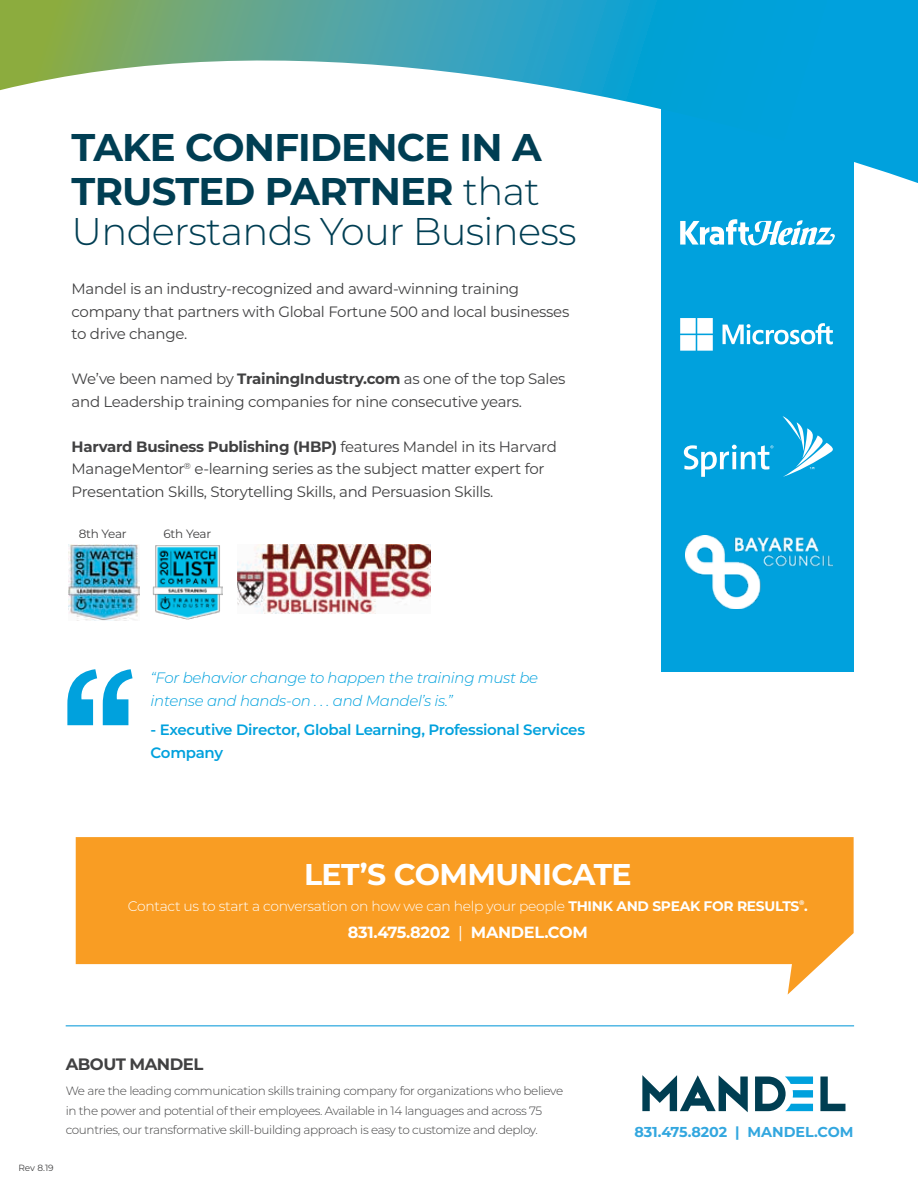
<style>
.page{position:relative;width:918px;height:1188px;background:#fff}
.page>*{position:absolute;margin:0;border:0;box-sizing:border-box;transform-origin:0 0}
.t1{font:700 186.15px "Gotham Condensed";color:#00a1dd}
.t2{font:700 38.55px/44.5px "Montserrat";letter-spacing:-.02em;color:#003e53}
.t3{font:300 38.55px "Montserrat";letter-spacing:-.02em;color:#003e53}
.t4{font:700 30px "Montserrat";letter-spacing:-.02em;color:#fff}
.t5{font:700 16.5px "Montserrat";letter-spacing:-.03em;color:#414142}
.t6{font:700 16.2px "Montserrat";letter-spacing:-.02em;color:#fff}
.t7{font:15px/22.5px "Montserrat";letter-spacing:-.02em;color:#414142}
.t8{font:italic 300 15px/22.8px "Montserrat";letter-spacing:-.02em;color:#00a1dd}
.t9{font:600 15px/22.8px "Montserrat";letter-spacing:-.02em;color:#00a1dd}
.t10{font:700 14.4px "Montserrat";letter-spacing:-.005em;color:#33a7df}
.t11{font:300 13.8px "Montserrat";letter-spacing:-.02em;color:#fff}
.t12{font:300 12px/19.5px "Montserrat";letter-spacing:-.03em;color:#414142}
.t13{font:12px "Montserrat";letter-spacing:-.02em;color:#414142}
.t14{font:9px "Montserrat";color:#414142}
.s1{font-weight:300}
.s2{font-weight:700}
.s3{font-weight:400}
</style>
<div class="page">
<div style="left:661px;top:23px;width:193px;height:649px;background:#00a1dd"></div>
<svg style="left:0;top:0;width:918px;height:183px"></svg>
<hr style="left:66px;top:1025px;width:788px;height:1px;background:#18a0db">
<svg style="left:642px;top:1075px;width:106px;height:37px"></svg>
<svg style="left:820px;top:1077px;width:25px;height:34px"></svg>
<svg style="left:755px;top:1077px;width:58px;height:34px"></svg>
<svg style="left:76px;top:837px;width:778px;height:158px;fill:#f99d23"></svg>
<svg style="left:680px;top:219px;width:155px;height:27px"></svg>
<svg style="left:723px;top:323px;width:110px;height:22px"></svg>
<svg style="left:680px;top:318px;width:33px;height:33px"></svg>
<svg style="left:684px;top:445px;width:89px;height:32px"></svg>
<svg style="left:783px;top:416px;width:50px;height:61px"></svg>
<img style="left:685px;top:535px;width:148px;height:73px">
<img style="left:69px;top:545px;width:70px;height:76px">
<img style="left:152px;top:545px;width:71px;height:75px">
<img style="left:238px;top:545px;width:192px;height:69px">
<h2 class="t2" style="left:72px;top:123px;width:471px">TAKE CONFIDENCE IN A<br>TRUSTED PARTNER <span class="s1">that</span></h2>
<h2 class="t3" style="left:72px;top:205px;width:506px">Understands Your Business</h2>
<p class="t7" style="left:72px;top:277px;width:499px">Mandel is an industry-recognized and award-winning training company that partners with Global Fortune 500 and local businesses to drive change.</p>
<p class="t7" style="left:72px;top:367px;width:495px">We’ve been named by <span class="s2">TrainingIndustry.com</span> as one of the top Sales and Leadership training companies for nine consecutive years.</p>
<p class="t7" style="left:72px;top:435px;width:487px"><span class="s2">Harvard Business Publishing (HBP)</span> features Mandel in its Harvard<br>ManageMentor<sup>®</sup> e-learning series as the subject matter expert for<br>Presentation Skills, Storytelling Skills, and Persuasion Skills.</p>
<p class="t13" style="left:79px;top:525px;width:49px">8th Year</p>
<p class="t13" style="left:164px;top:525px;width:49px">6th Year</p>
<h1 class="t1" style="left:60px;top:630px;width:79px">“</h1>
<p class="t8" style="left:151px;top:666px;width:389px">“For behavior change to happen the training must be intense and hands-on . . . and Mandel’s is.”</p>
<p class="t9" style="left:151px;top:717px;width:436px">- Executive Director, Global Learning, Professional Services<br>Company</p>
<h3 class="t4" style="left:304px;top:853px;width:329px">LET’S COMMUNICATE</h3>
<p class="t11" style="left:128px;top:897px;width:681px">Contact us to start a conversation on how we can help your people <span class="s2">THINK AND SPEAK FOR RESULTS</span><sup>®</sup><span class="s2">.</span></p>
<p class="t6" style="left:348px;top:920px;width:242px">831.475.8202 <span class="s3">|</span> MANDEL.COM</p>
<p class="t14" style="left:18px;top:1161px;width:37px">Rev 8.19</p>
<p class="t5" style="left:66px;top:1052px;width:139px">ABOUT MANDEL</p>
<p class="t12" style="left:66px;top:1081px;width:499px">We are the leading communication skills training company for organizations who believe in the power and potential of their employees. Available in 14 languages and across 75 countries, our transformative skill-building approach is easy to customize and deploy.</p>
<p class="t10" style="left:634px;top:1122px;width:221px">831.475.8202 | MANDEL.COM</p>
</div>
